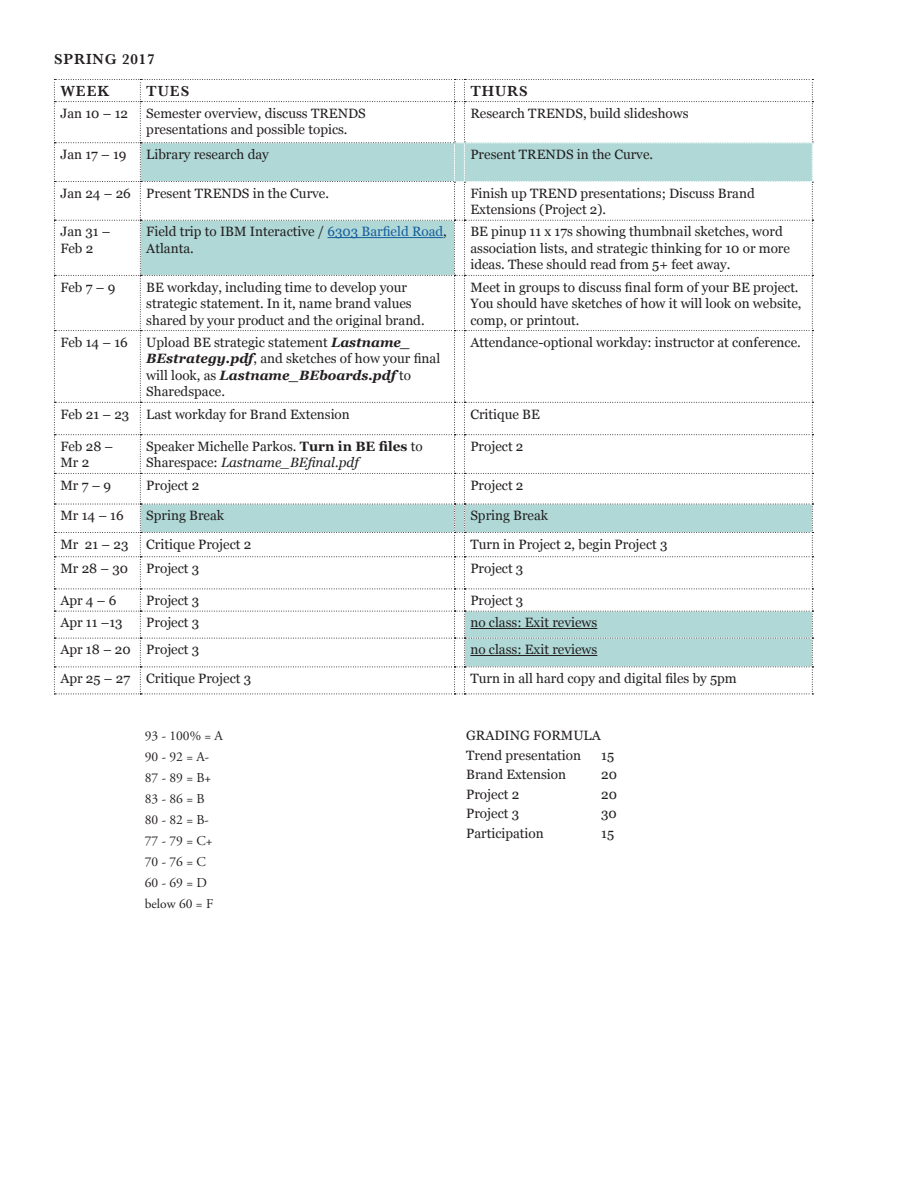
<style>
.page{position:relative;width:918px;height:1188px;background:#fff}
.page>*{position:absolute;margin:0;border:0;box-sizing:border-box;transform-origin:0 0}
.subheads{font:600 15px "Baskerville";letter-spacing:.06em;color:#231f20}
.calendar{font:13.5px/16.5px "Georgia";color:#231f20}
.calendar-2{font:13.5px "Adobe Garamond Pro";color:#231f20}
.s1{color:#175d9e}
.s2{font-weight:700;font-style:italic}
.s3{font-weight:700}
.s4{font-style:italic}
</style>
<div class="page">
<svg style="left:54px;top:79px;width:759px;height:616px"></svg>
<hr style="left:328px;top:237px;width:115px;height:1px;background:#175d9e">
<hr style="left:470px;top:628px;width:127px;height:1px;background:#231f20">
<hr style="left:470px;top:655px;width:127px;height:1px;background:#231f20">
<p class="subheads" style="left:54px;top:50px;width:102px">SPRING 2017</p>
<p class="subheads" style="left:60px;top:82px;width:50px">WEEK</p>
<p class="subheads" style="left:146px;top:82px;width:45px">TUES</p>
<p class="subheads" style="left:470px;top:82px;width:59px">THURS</p>
<p class="calendar" style="left:60px;top:104px;width:69px">Jan 10 – 12</p>
<p class="calendar" style="left:146px;top:104px;width:221px">Semester overview, discuss TRENDS presentations and possible topics.</p>
<p class="calendar" style="left:470px;top:104px;width:220px">Research TRENDS, build slideshows</p>
<p class="calendar" style="left:60px;top:146px;width:68px">Jan 17 – 19</p>
<p class="calendar" style="left:146px;top:146px;width:124px">Library research day</p>
<p class="calendar" style="left:470px;top:146px;width:184px">Present TRENDS in the Curve.</p>
<p class="calendar" style="left:60px;top:184px;width:72px">Jan 24 – 26</p>
<p class="calendar" style="left:146px;top:184px;width:184px">Present TRENDS in the Curve.</p>
<p class="calendar" style="left:470px;top:184px;width:286px">Finish up TREND presentations; Discuss Brand<br>Extensions (Project 2).</p>
<p class="calendar" style="left:60px;top:223px;width:52px">Jan 31 –<br>Feb 2</p>
<p class="calendar" style="left:146px;top:223px;width:302px">Field trip to IBM Interactive / <span class="s1">6303 Barfield Road</span>,<br>Atlanta.</p>
<p class="calendar" style="left:470px;top:223px;width:321px">BE pinup 11 x 17s showing thumbnail sketches, word association lists, and strategic thinking for 10 or more ideas. These should read from 5+ feet away.</p>
<p class="calendar" style="left:60px;top:278px;width:57px">Feb 7 – 9</p>
<p class="calendar" style="left:146px;top:278px;width:280px">BE workday, including time to develop your strategic statement. In it, name brand values shared by your product and the original brand.</p>
<p class="calendar" style="left:470px;top:278px;width:333px">Meet in groups to discuss final form of your BE project.<br>You should have sketches of how it will look on website, comp, or printout.</p>
<p class="calendar" style="left:60px;top:333px;width:69px">Feb 14 – 16</p>
<p class="calendar" style="left:146px;top:333px;width:295px">Upload BE strategic statement <span class="s2">Lastname_ BEstrategy.pdf</span>, and sketches of how your final will look, as <span class="s2">Lastname_BEboards.pdf</span> to Sharedspace.</p>
<p class="calendar" style="left:470px;top:333px;width:332px">Attendance-optional workday: instructor at conference.</p>
<p class="calendar" style="left:60px;top:405px;width:70px">Feb 21 – 23</p>
<p class="calendar" style="left:146px;top:405px;width:205px">Last workday for Brand Extension</p>
<p class="calendar" style="left:470px;top:405px;width:71px">Critique BE</p>
<p class="calendar" style="left:60px;top:437px;width:54px">Feb 28 –<br>Mr 2</p>
<p class="calendar" style="left:146px;top:437px;width:278px">Speaker Michelle Parkos. <span class="s3">Turn in BE files</span> to<br>Sharespace: <span class="s4">Lastname_BEfinal.pdf</span></p>
<p class="calendar" style="left:470px;top:437px;width:55px">Project 2</p>
<p class="calendar" style="left:60px;top:476px;width:52px">Mr 7 – 9</p>
<p class="calendar" style="left:146px;top:476px;width:55px">Project 2</p>
<p class="calendar" style="left:470px;top:476px;width:55px">Project 2</p>
<p class="calendar" style="left:60px;top:507px;width:65px">Mr 14 – 16</p>
<p class="calendar" style="left:146px;top:507px;width:79px">Spring Break</p>
<p class="calendar" style="left:470px;top:507px;width:79px">Spring Break</p>
<p class="calendar" style="left:60px;top:535px;width:70px">Mr 21 – 23</p>
<p class="calendar" style="left:146px;top:535px;width:106px">Critique Project 2</p>
<p class="calendar" style="left:470px;top:535px;width:199px">Turn in Project 2, begin Project 3</p>
<p class="calendar" style="left:60px;top:560px;width:69px">Mr 28 – 30</p>
<p class="calendar" style="left:146px;top:560px;width:55px">Project 3</p>
<p class="calendar" style="left:470px;top:560px;width:55px">Project 3</p>
<p class="calendar" style="left:60px;top:592px;width:58px">Apr 4 – 6</p>
<p class="calendar" style="left:146px;top:592px;width:55px">Project 3</p>
<p class="calendar" style="left:470px;top:592px;width:55px">Project 3</p>
<p class="calendar" style="left:60px;top:614px;width:64px">Apr 11 –13</p>
<p class="calendar" style="left:146px;top:614px;width:55px">Project 3</p>
<p class="calendar" style="left:470px;top:614px;width:128px">no class: Exit reviews</p>
<p class="calendar" style="left:60px;top:641px;width:72px">Apr 18 – 20</p>
<p class="calendar" style="left:146px;top:641px;width:55px">Project 3</p>
<p class="calendar" style="left:470px;top:641px;width:128px">no class: Exit reviews</p>
<p class="calendar" style="left:60px;top:670px;width:71px">Apr 25 – 27</p>
<p class="calendar" style="left:146px;top:670px;width:106px">Critique Project 3</p>
<p class="calendar" style="left:470px;top:670px;width:268px">Turn in all hard copy and digital files by 5pm</p>
<p class="calendar-2" style="left:145px;top:728px;width:80px">93 - 100% = A</p>
<p class="calendar-2" style="left:145px;top:749px;width:66px">90 - 92 = A-</p>
<p class="calendar-2" style="left:145px;top:770px;width:68px">87 - 89 = B+</p>
<p class="calendar-2" style="left:145px;top:791px;width:61px">83 - 86 = B</p>
<p class="calendar-2" style="left:145px;top:812px;width:66px">80 - 82 = B-</p>
<p class="calendar-2" style="left:145px;top:833px;width:69px">77 - 79 = C+</p>
<p class="calendar-2" style="left:145px;top:854px;width:62px">70 - 76 = C</p>
<p class="calendar-2" style="left:145px;top:875px;width:64px">60 - 69 = D</p>
<p class="calendar-2" style="left:145px;top:896px;width:70px">below 60 = F</p>
<p class="calendar" style="left:466px;top:727px;width:136px">GRADING FORMULA</p>
<p class="calendar" style="left:466px;top:747px;width:116px">Trend presentation</p>
<p class="calendar" style="left:601px;top:747px;width:14px">15</p>
<p class="calendar" style="left:466px;top:766px;width:101px">Brand Extension</p>
<p class="calendar" style="left:601px;top:766px;width:17px">20</p>
<p class="calendar" style="left:466px;top:786px;width:55px">Project 2</p>
<p class="calendar" style="left:601px;top:786px;width:17px">20</p>
<p class="calendar" style="left:466px;top:805px;width:55px">Project 3</p>
<p class="calendar" style="left:601px;top:805px;width:17px">30</p>
<p class="calendar" style="left:466px;top:825px;width:79px">Participation</p>
<p class="calendar" style="left:601px;top:825px;width:14px">15</p>
</div>
